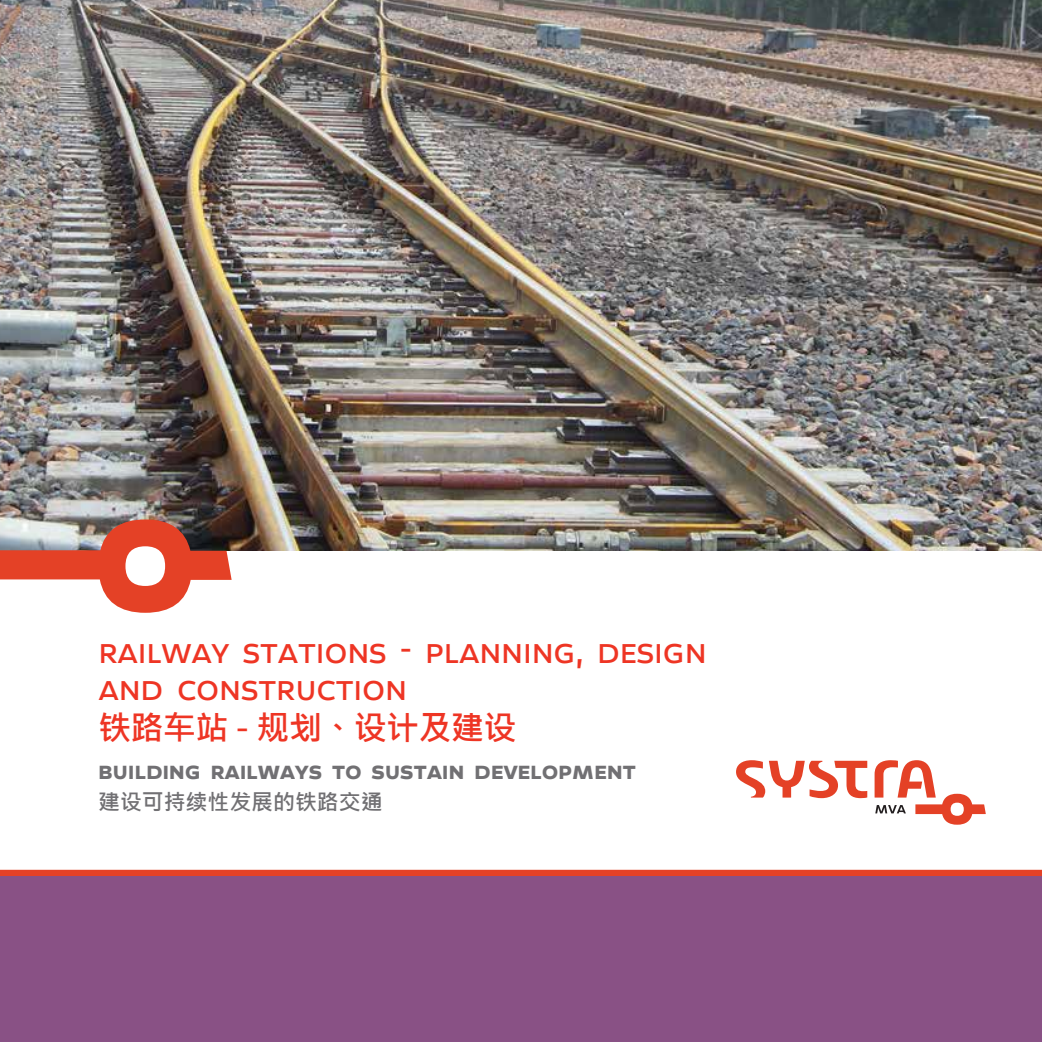
<style>
.page{position:relative;width:1042px;height:1042px;background:#fff}
.page>*{position:absolute;margin:0;border:0;box-sizing:border-box;transform-origin:0 0}
.t1{font:35px/36.8px "Speech Book Caps";letter-spacing:-.025em;color:#ee3524}
.t2{font:33.25px "Microsoft Jheng Hei UI Bold";letter-spacing:-.025em;color:#ee3524}
.t3{font:24.5px "Speech Bold Caps";letter-spacing:-.015em;color:#717073}
.t4{font:21.88px "Microsoft Jheng Hei UI Bold";color:#717073}
</style>
<div class="page">
<img style="left:0;top:0;width:1042px;height:551px">
<div style="left:0;top:870px;width:1042px;height:7px;background:#e44126"></div>
<svg style="left:0;top:519px;width:232px;height:94px"></svg>
<div style="left:0;top:876px;width:1042px;height:166px;background:#895185"></div>
<svg style="left:736px;top:760px;width:131px;height:38px"></svg>
<svg style="left:874px;top:760px;width:112px;height:65px"></svg>
<p class="t1" style="left:98px;top:632px;width:610px">railway stations - planning, design and construction</p>
<p class="t2" style="left:98px;top:707px;width:420px">铁路车站 - 规划、设计及建设</p>
<p class="t3" style="left:98px;top:756px;width:540px">building railways to sustain development</p>
<p class="t4" style="left:98px;top:788px;width:286px">建设可持续性发展的铁路交通</p>
</div>
